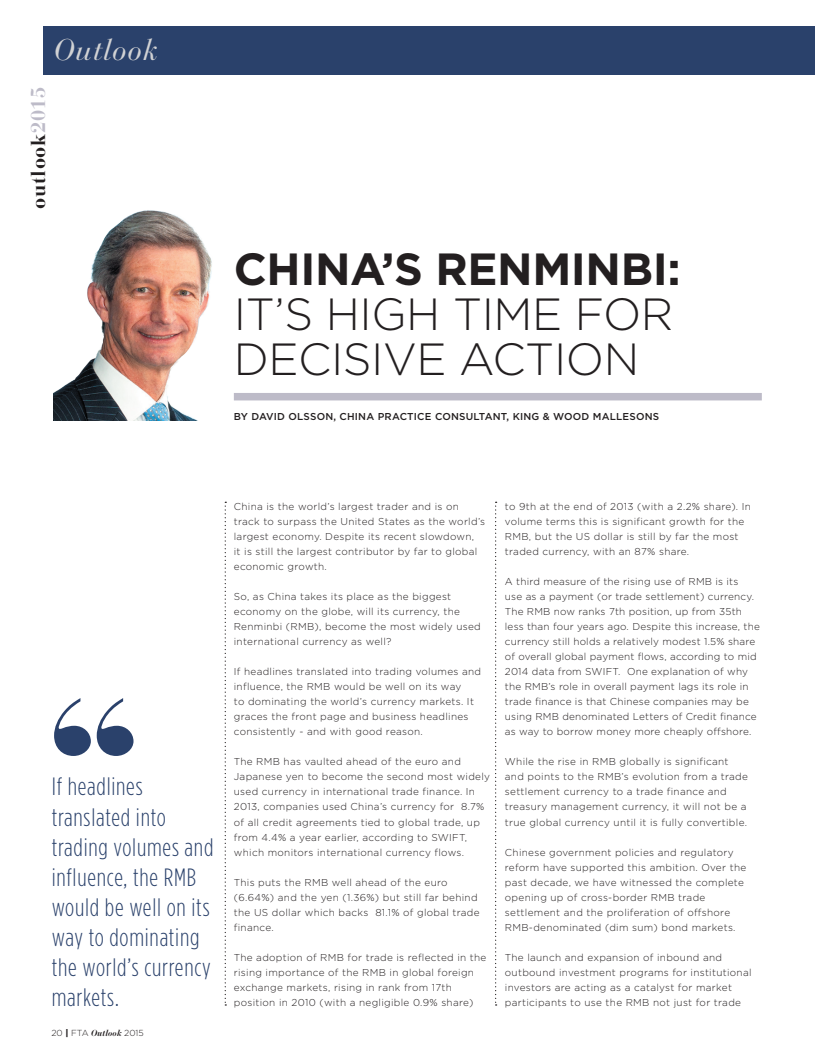
<style>
.page{position:relative;width:815px;height:1053px;background:#fff}
.page>*{position:absolute;margin:0;border:0;box-sizing:border-box;transform-origin:0 0}
.headline_-_outlooks{font:300 45px/45px "Gotham HTF";letter-spacing:-.01em;color:#231f20}
.body_text{font:italic 29.62px "Bauer Bodoni";letter-spacing:.02em;color:#d1d2d4}
.pullquote_-_style_1{font:300 condensed 25px/30px "Gotham HTF";letter-spacing:.03em;color:#2a416b}
.t1{font:700 20px "Bauer Bodoni";letter-spacing:.03em;color:#231f20}
.body_text-2{font:300 10px/15px "Gotham HTF";letter-spacing:.03em;color:#231f20}
.standfirst_-_no_rule{font:500 10px "Gotham HTF";letter-spacing:.02em;color:#231f20}
.body_text-3{font:300 8.75px "Gotham HTF";color:#231f20}
.s1{color:#bdbbc8}
.s2{font-weight:700}
.s3{font-weight:900}
.s4{font-family:"Bauer Bodoni";font-weight:700;font-style:italic}
</style>
<div class="page">
<div style="left:43px;top:26px;width:772px;height:49px;background:#2a416b"></div>
<svg style="left:225px;top:501px;width:1px;height:504px"></svg>
<svg style="left:495px;top:501px;width:2px;height:504px"></svg>
<div style="left:234px;top:393px;width:528px;height:7px;background:#bdbbc8"></div>
<svg style="left:54px;top:698px;width:37px;height:58px"></svg>
<svg style="left:97px;top:698px;width:37px;height:58px"></svg>
<img style="left:53px;top:210px;width:159px;height:210px">
<p class="body_text" style="left:54px;top:32px;width:106px">Outlook</p>
<h3 class="t1" style="left:26px;top:208px;width:123px;rotate:-90deg">outlook<span class="s1">2015</span></h3>
<p class="headline_-_outlooks" style="left:234px;top:246px;width:448px"><span class="s2">CHINA’S RENMINBI:<br></span>IT’S HIGH TIME FOR<br>DECISIVE ACTION</p>
<p class="standfirst_-_no_rule" style="left:234px;top:411px;width:427px">BY DAVID OLSSON, CHINA PRACTICE CONSULTANT, KING &amp; WOOD MALLESONS</p>
<p class="pullquote_-_style_1" style="left:52px;top:771px;width:163px">If headlines translated into trading volumes and influence, the RMB would be well on its way to dominating the world’s currency markets.</p>
<p class="body_text-3" style="left:51px;top:1027px;width:94px">20 <span class="s3">|</span> FTA <span class="s4">Outlook</span> 2015</p>
<p class="body_text-2" style="left:234px;top:499px;width:253px">China is the world’s largest trader and is on track to surpass the United States as the world’s largest economy. Despite its recent slowdown,<br>it is still the largest contributor by far to global economic growth.</p>
<p class="body_text-2" style="left:234px;top:589px;width:248px">So, as China takes its place as the biggest economy on the globe, will its currency, the Renminbi (RMB), become the most widely used international currency as well?</p>
<p class="body_text-2" style="left:234px;top:664px;width:249px">If headlines translated into trading volumes and influence, the RMB would be well on its way<br>to dominating the world’s currency markets. It graces the front page and business headlines consistently - and with good reason.</p>
<p class="body_text-2" style="left:234px;top:754px;width:258px">The RMB has vaulted ahead of the euro and Japanese yen to become the second most widely used currency in international trade finance. In 2013, companies used China’s currency for 8.7% of all credit agreements tied to global trade, up from 4.4% a year earlier, according to SWIFT, which monitors international currency flows.</p>
<p class="body_text-2" style="left:234px;top:874px;width:247px">This puts the RMB well ahead of the euro (6.64%) and the yen (1.36%) but still far behind the US dollar which backs 81.1% of global trade finance.</p>
<p class="body_text-2" style="left:234px;top:949px;width:254px">The adoption of RMB for trade is reflected in the rising importance of the RMB in global foreign exchange markets, rising in rank from 17th position in 2010 (with a negligible 0.9% share)</p>
<p class="body_text-2" style="left:505px;top:499px;width:248px">to 9th at the end of 2013 (with a 2.2% share). In volume terms this is significant growth for the RMB, but the US dollar is still by far the most traded currency, with an 87% share.</p>
<p class="body_text-2" style="left:505px;top:574px;width:257px">A third measure of the rising use of RMB is its<br>use as a payment (or trade settlement) currency.<br>The RMB now ranks 7th position, up from 35th less than four years ago. Despite this increase, the currency still holds a relatively modest 1.5% share of overall global payment flows, according to mid 2014 data from SWIFT. One explanation of why the RMB’s role in overall payment lags its role in trade finance is that Chinese companies may be using RMB denominated Letters of Credit finance as way to borrow money more cheaply offshore.</p>
<p class="body_text-2" style="left:505px;top:754px;width:244px">While the rise in RMB globally is significant and points to the RMB’s evolution from a trade settlement currency to a trade finance and treasury management currency, it will not be a true global currency until it is fully convertible.</p>
<p class="body_text-2" style="left:505px;top:844px;width:243px">Chinese government policies and regulatory reform have supported this ambition. Over the past decade, we have witnessed the complete opening up of cross-border RMB trade settlement and the proliferation of offshore RMB-denominated (dim sum) bond markets.</p>
<p class="body_text-2" style="left:505px;top:949px;width:248px">The launch and expansion of inbound and outbound investment programs for institutional investors are acting as a catalyst for market participants to use the RMB not just for trade</p>
</div>
